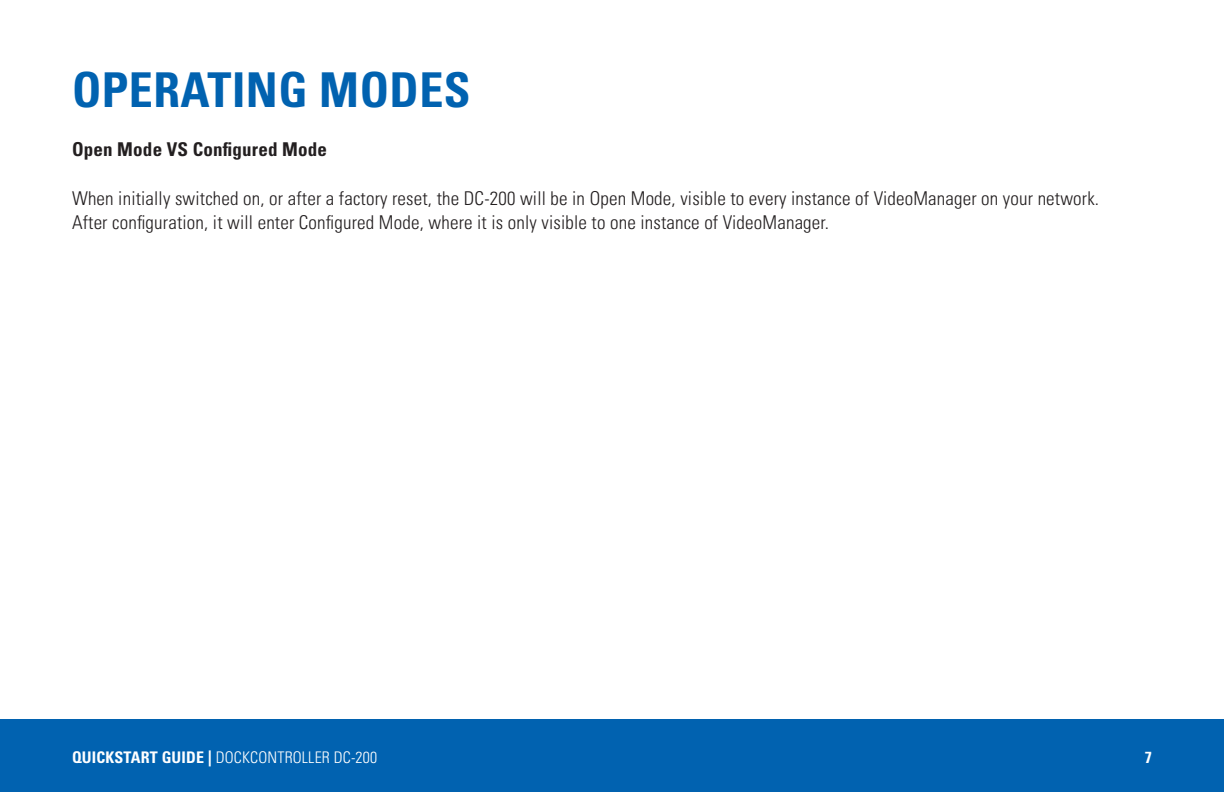
<style>
.page{position:relative;width:1224px;height:792px;background:#fff}
.page>*{position:absolute;margin:0;border:0;box-sizing:border-box;transform-origin:0 0}
.CONTENT_HEADER{font:700 condensed 48px "Univers LT Pro";letter-spacing:.01em;color:#0162b0}
.COPY{font:300 condensed 19px/24.4px "Univers LT Pro";letter-spacing:.01em;color:#231f20}
.COPY-2{font:700 condensed 19px "Univers LT Pro";letter-spacing:.01em;color:#231f20}
.t1{font:300 condensed 16px "Univers LT Pro";letter-spacing:.01em;color:#fff}
.t2{font:700 condensed 16px "Univers LT Pro";color:#fff}
.s1{font-weight:700}
</style>
<div class="page">
<div style="left:0;top:719px;width:1224px;height:73px;background:#0162b0"></div>
<p class="CONTENT_HEADER" style="left:72px;top:60px;width:400px">OPERATING MODES</p>
<p class="COPY-2" style="left:72px;top:137px;width:257px">Open Mode VS Configured Mode</p>
<p class="COPY" style="left:72px;top:185px;width:1029px">When initially switched on, or after a factory reset, the DC-200 will be in Open Mode, visible to every instance of VideoManager on your network.<br>After configuration, it will enter Configured Mode, where it is only visible to one instance of VideoManager.</p>
<p class="t1" style="left:72px;top:746px;width:307px"><span class="s1">QUICKSTART GUIDE |</span> DOCKCONTROLLER DC-200</p>
<p class="t2" style="left:1145px;top:747px;width:9px">7</p>
</div>
